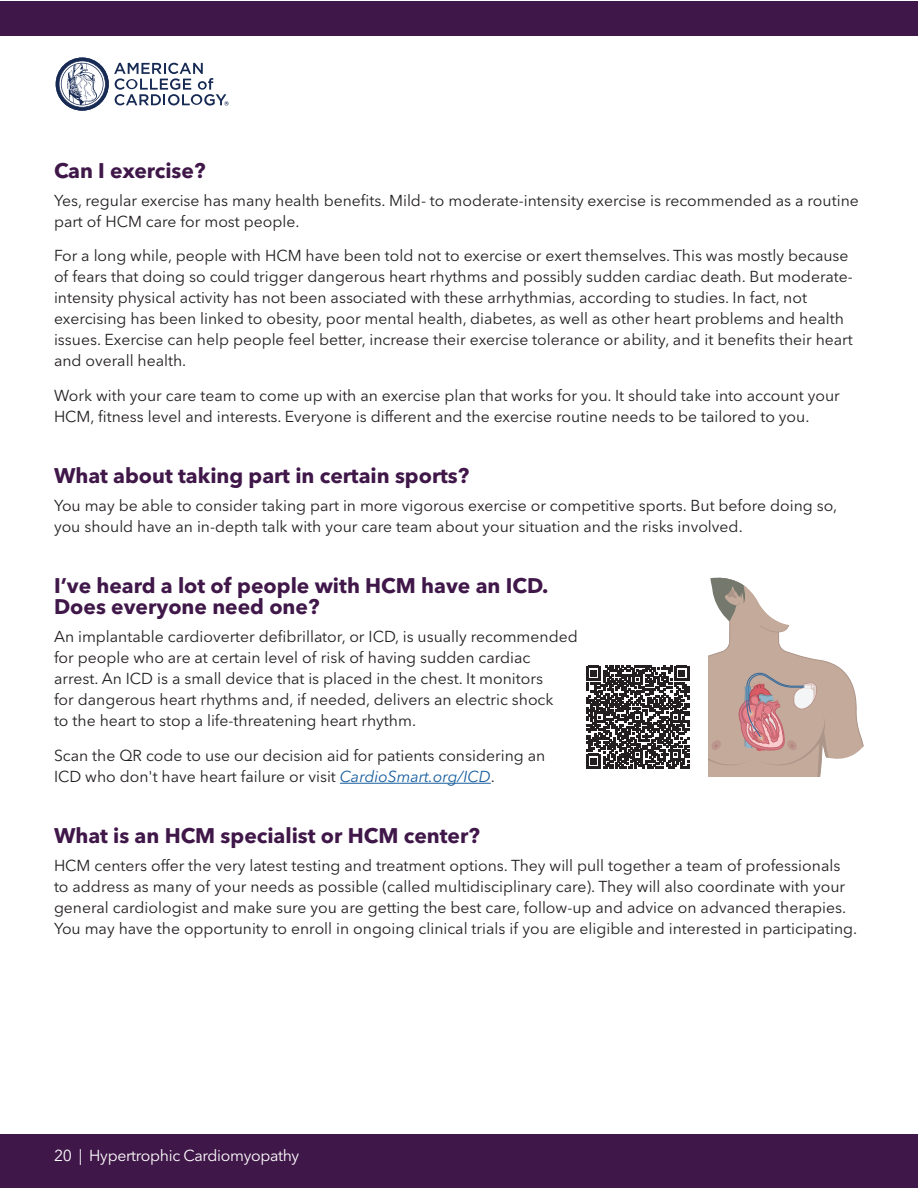
<style>
.page{position:relative;width:918px;height:1188px;background:#fff}
.page>*{position:absolute;margin:0;border:0;box-sizing:border-box;transform-origin:0 0}
.t1{font:700 21px/21px "Avenir Next World";color:#401749}
.t2{font:15.75px/21px "Avenir Next World";color:#231f20}
.t3{font:15.75px "Avenir Next World";letter-spacing:-.02em;color:#fff}
.s1{font-style:italic;color:#175d9e}
</style>
<div class="page">
<div style="left:0;top:1px;width:918px;height:35px;background:#401749"></div>
<svg style="left:54px;top:56px;width:56px;height:56px"></svg>
<svg style="left:56px;top:58px;width:173px;height:53px"></svg>
<div style="left:0;top:1134px;width:918px;height:54px;background:#401749"></div>
<hr style="left:340px;top:783px;width:151px;height:1px;background:#175d9e">
<svg style="left:586px;top:666px;width:103px;height:103px"></svg>
<svg style="left:709px;top:577px;width:155px;height:200px"></svg>
<h1 class="t1" style="left:54px;top:160px;width:153px">Can I exercise?</h1>
<p class="t2" style="left:54px;top:190px;width:806px">Yes, regular exercise has many health benefits. Mild- to moderate-intensity exercise is recommended as a routine part of HCM care for most people.</p>
<p class="t2" style="left:54px;top:245px;width:800px">For a long while, people with HCM have been told not to exercise or exert themselves. This was mostly because of fears that doing so could trigger dangerous heart rhythms and possibly sudden cardiac death. But moderate&shy;intensity physical activity has not been associated with these arrhythmias, according to studies. In fact, not exercising has been linked to obesity, poor mental health, diabetes, as well as other heart problems and health issues. Exercise can help people feel better, increase their exercise tolerance or ability, and it benefits their heart and overall health.</p>
<p class="t2" style="left:54px;top:385px;width:787px">Work with your care team to come up with an exercise plan that works for you. It should take into account your<br>HCM, fitness level and interests. Everyone is different and the exercise routine needs to be tailored to you.</p>
<h1 class="t1" style="left:54px;top:465px;width:417px">What about taking part in certain sports?</h1>
<p class="t2" style="left:54px;top:495px;width:785px">You may be able to consider taking part in more vigorous exercise or competitive sports. But before doing so, you should have an in-depth talk with your care team about your situation and the risks involved.</p>
<h1 class="t1" style="left:54px;top:576px;width:496px">I’ve heard a lot of people with HCM have an ICD.<br>Does everyone need one?</h1>
<p class="t2" style="left:54px;top:626px;width:525px">An implantable cardioverter defibrillator, or ICD, is usually recommended for people who are at certain level of risk of having sudden cardiac arrest. An ICD is a small device that is placed in the chest. It monitors<br>for dangerous heart rhythms and, if needed, delivers an electric shock<br>to the heart to stop a life-threatening heart rhythm.</p>
<p class="t2" style="left:54px;top:745px;width:493px">Scan the QR code to use our decision aid for patients considering an<br>ICD who don't have heart failure or visit <span class="s1">CardioSmart.org/ICD</span>.</p>
<h1 class="t1" style="left:54px;top:825px;width:427px">What is an HCM specialist or HCM center?</h1>
<p class="t2" style="left:54px;top:855px;width:805px">HCM centers offer the very latest testing and treatment options. They will pull together a team of professionals to address as many of your needs as possible (called multidisciplinary care). They will also coordinate with your general cardiologist and make sure you are getting the best care, follow-up and advice on advanced therapies.<br>You may have the opportunity to enroll in ongoing clinical trials if you are eligible and interested in participating.</p>
<p class="t3" style="left:54px;top:1143px;width:247px">20 | Hypertrophic Cardiomyopathy</p>
</div>
